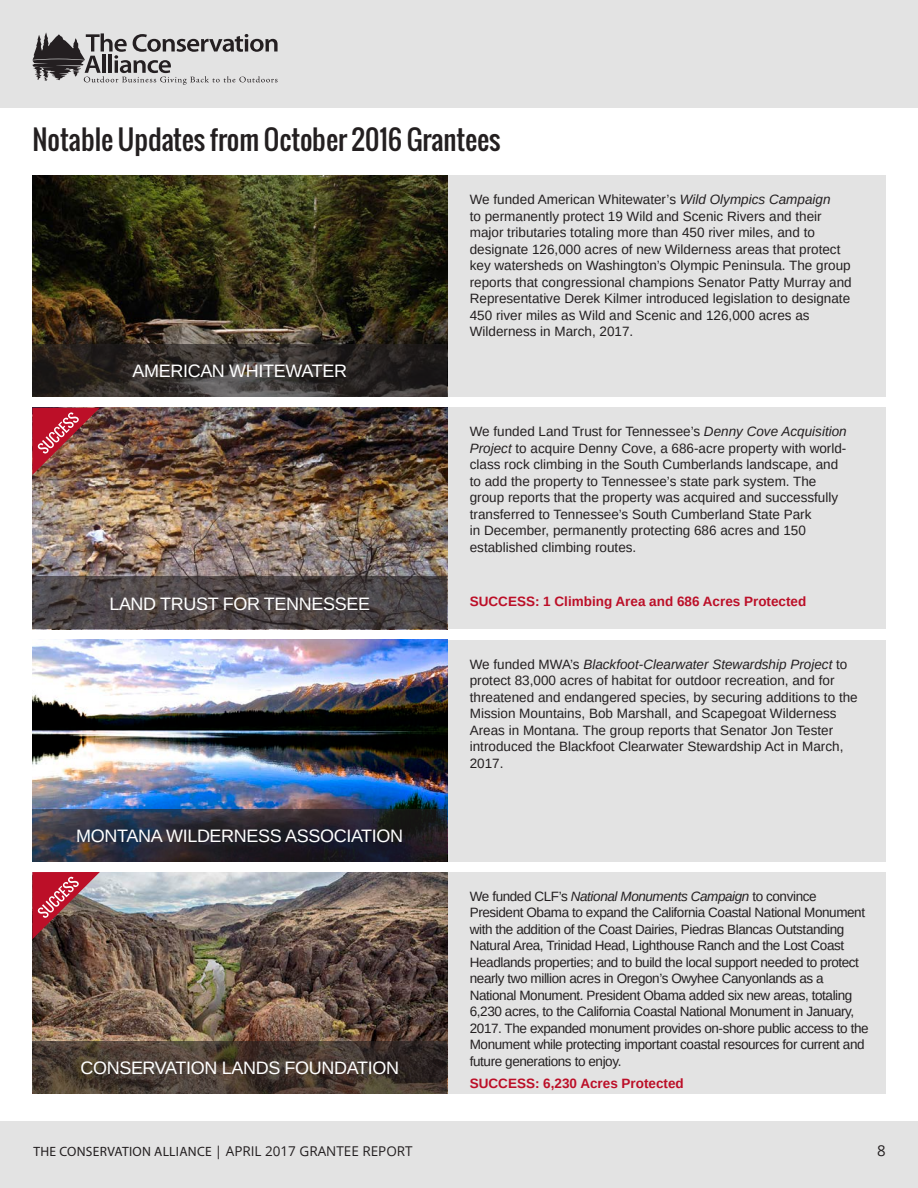
<style>
.page{position:relative;width:918px;height:1188px;background:#fff}
.page>*{position:absolute;margin:0;border:0;box-sizing:border-box;transform-origin:0 0}
.Title_Black{font:27px "Oswald";color:#231f20}
.grantee_name{font:18px "Arimo";letter-spacing:-.02em;color:#fff}
.t1{font:15px "Open Sans";color:#231f20}
.SMALL_COPY{font:13.5px/16.5px "Arimo";color:#231f20}
.SMALL_COPY-2{font:13.5px/16.5px "Arimo";letter-spacing:-.03em;color:#231f20}
.Success{font:700 13.5px "Arimo";color:#bc0f28}
.t2{font:13.5px "Myriad Pro";letter-spacing:.02em;color:#231f20}
.s1{font-style:italic}
.s2{font-family:"Open Sans"}
</style>
<div class="page">
<div style="left:0;top:0;width:918px;height:108px;background:#e3e3e3"></div>
<svg style="left:32px;top:32px;width:246px;height:53px"></svg>
<div style="left:0;top:1121px;width:918px;height:67px;background:#e3e3e3"></div>
<div style="left:32px;top:176px;width:854px;height:221px;background:#e3e3e3"></div>
<div style="left:32px;top:408px;width:854px;height:221px;background:#e3e3e3"></div>
<div style="left:32px;top:640px;width:854px;height:221px;background:#e3e3e3"></div>
<div style="left:32px;top:872px;width:854px;height:222px;background:#e3e3e3"></div>
<img style="left:32px;top:176px;width:415px;height:169px">
<img style="left:32px;top:408px;width:415px;height:169px">
<img style="left:32px;top:640px;width:415px;height:169px">
<img style="left:32px;top:872px;width:415px;height:169px">
<svg style="left:32px;top:345px;width:415px;height:52px;background:#322d2a"></svg>
<svg style="left:32px;top:577px;width:415px;height:52px;background:#4b4445"></svg>
<svg style="left:32px;top:809px;width:415px;height:52px;background:#282833"></svg>
<svg style="left:32px;top:1041px;width:415px;height:53px;background:#463930"></svg>
<img style="left:32px;top:408px;width:68px;height:67px">
<svg style="left:32px;top:872px;width:68px;height:67px;background:#97454d"></svg>
<p class="Title_Black" style="left:32px;top:119px;width:470px">Notable Updates from October 2016 Grantees</p>
<p class="SMALL_COPY" style="left:470px;top:191px;width:383px">We funded American Whitewater’s <span class="s1">Wild Olympics Campaign<br></span>to permanently protect 19 Wild and Scenic Rivers and their major tributaries totaling more than 450 river miles, and to designate 126,000 acres of new Wilderness areas that protect key watersheds on Washington’s Olympic Peninsula. The group reports that congressional champions Senator Patty Murray and Representative Derek Kilmer introduced legislation to designate 450 river miles as Wild and Scenic and 126,000 acres as Wilderness in March, 2017.</p>
<p class="grantee_name" style="left:133px;top:360px;width:216px">AMERICAN WHITEWATER</p>
<p class="grantee_name" style="left:109px;top:592px;width:262px">LAND TRUST FOR TENNESSEE</p>
<p class="SMALL_COPY" style="left:470px;top:424px;width:378px">We funded Land Trust for Tennessee’s <span class="s1">Denny Cove Acquisition Project</span> to acquire Denny Cove, a 686-acre property with world&shy;class rock climbing in the South Cumberlands landscape, and to add the property to Tennessee’s state park system. The group reports that the property was acquired and successfully transferred to Tennessee’s South Cumberland State Park<br>in December, permanently protecting 686 acres and 150 established climbing routes.</p>
<p class="Success" style="left:470px;top:592px;width:338px">SUCCESS: 1 Climbing Area and 686 Acres Protected</p>
<p class="SMALL_COPY" style="left:470px;top:656px;width:389px">We funded MWA’s <span class="s1">Blackfoot-Clearwater Stewardship Project</span> to protect 83,000 acres of habitat for outdoor recreation, and for threatened and endangered species, by securing additions to the Mission Mountains, Bob Marshall, and Scapegoat Wilderness Areas in Montana. The group reports that Senator Jon Tester introduced the Blackfoot Clearwater Stewardship Act in March, 2017.</p>
<p class="grantee_name" style="left:76px;top:824px;width:328px">MONTANA WILDERNESS ASSOCIATION</p>
<p class="grantee_name" style="left:80px;top:1056px;width:320px">CONSERVATION LANDS FOUNDATION</p>
<p class="t2" style="left:34px;top:1143px;width:381px">THE CONSERVATION ALLIANCE <span class="s2">| APRIL 2017 GRANTEE REPORT</span></p>
<p class="SMALL_COPY-2" style="left:470px;top:888px;width:400px">We funded CLF’s <span class="s1">National Monuments Campaign</span> to convince President Obama to expand the California Coastal National Monument with the addition of the Coast Dairies, Piedras Blancas Outstanding Natural Area, Trinidad Head, Lighthouse Ranch and the Lost Coast Headlands properties; and to build the local support needed to protect nearly two million acres in Oregon’s Owyhee Canyonlands as a National Monument. President Obama added six new areas, totaling 6,230 acres, to the California Coastal National Monument in January, 2017. The expanded monument provides on-shore public access to the Monument while protecting important coastal resources for current and future generations to enjoy.</p>
<p class="Success" style="left:470px;top:1074px;width:216px">SUCCESS: 6,230 Acres Protected</p>
<p class="t1" style="left:877px;top:1140px;width:10px">8</p>
</div>
